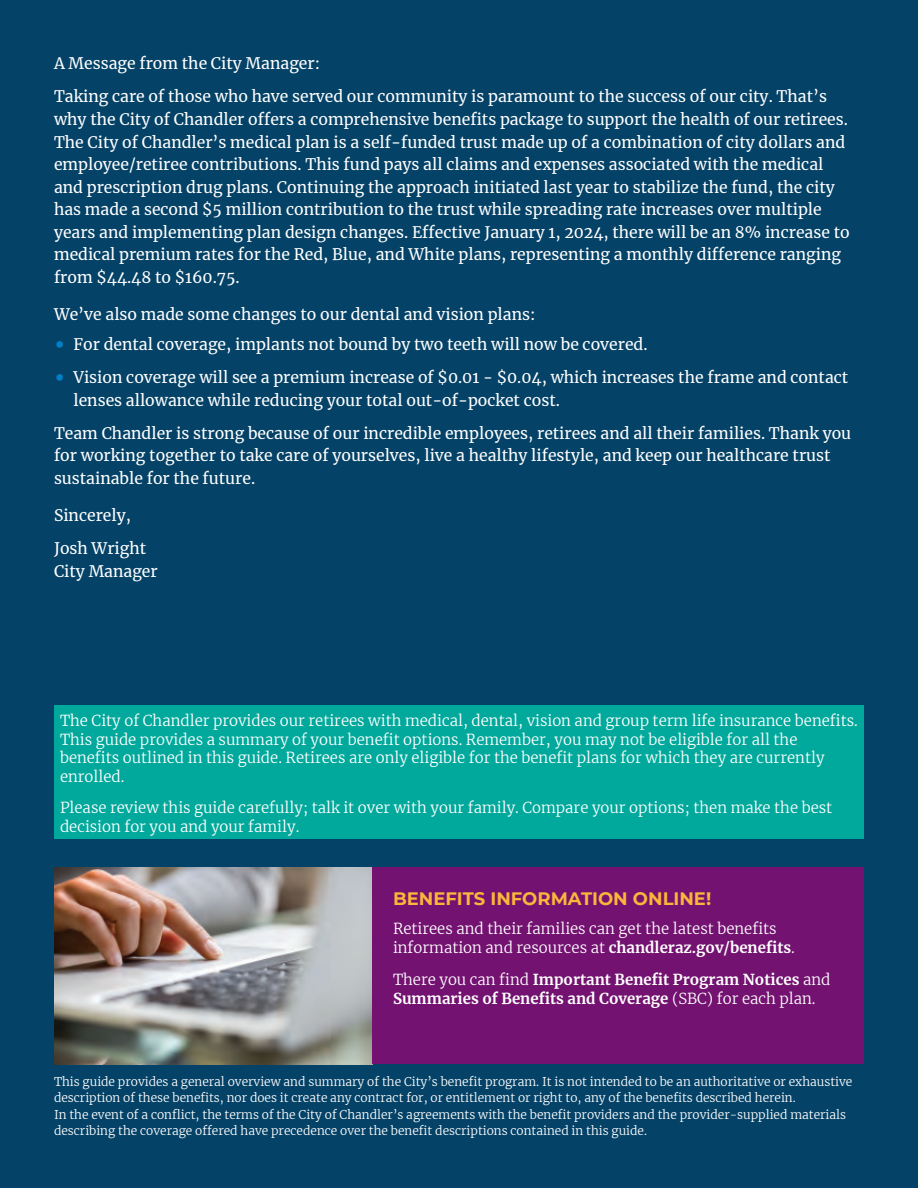
<style>
.page{position:relative;width:918px;height:1188px;background:#044267}
.page>*{position:absolute;margin:0;border:0;box-sizing:border-box;transform-origin:0 0}
.t1{font:700 18px "Montserrat";color:#fcb53b}
.t2{font:15.75px/22.5px "Merriweather";color:#fff}
.t3{font:300 15px/18.8px "Merriweather";color:#fff}
.t4{font:700 15px/19.5px "Merriweather";color:#fff}
.t5{font:300 12px/16.5px "Merriweather";color:#fff}
.s1{font-weight:700;font-size:28.5px;color:#0081c7}
.s2{font-weight:700}
.s3{font-weight:300}
</style>
<div class="page">
<div style="left:54px;top:705px;width:810px;height:134px;background:#00a99b"></div>
<img style="left:54px;top:868px;width:319px;height:196px">
<div style="left:373px;top:868px;width:491px;height:196px;background:#731270"></div>
<p class="t2" style="left:54px;top:47px;width:775px;line-height:33px">A Message from the City Manager:<br>Taking care of those who have served our community is paramount to the success of our city. That’s</p>
<p class="t2" style="left:54px;top:108px;width:797px">why the City of Chandler offers a comprehensive benefits package to support the health of our retirees.<br>The City of Chandler’s medical plan is a self-funded trust made up of a combination of city dollars and employee/retiree contributions. This fund pays all claims and expenses associated with the medical and prescription drug plans. Continuing the approach initiated last year to stabilize the fund, the city has made a second $5 million contribution to the trust while spreading rate increases over multiple years and implementing plan design changes. Effective January 1, 2024, there will be an 8% increase to medical premium rates for the Red, Blue, and White plans, representing a monthly difference ranging from $44.48 to $160.75.</p>
<p class="t2" style="left:54px;top:303px;width:483px">We’ve also made some changes to our dental and vision plans:</p>
<p class="t2" style="left:54px;top:333px;width:595px"><span class="s1">•</span> For dental coverage, implants not bound by two teeth will now be covered.</p>
<p class="t2" style="left:74px;top:366px;width:776px;text-indent:-20px"><span class="s1">•</span> Vision coverage will see a premium increase of $0.01 - $0.04, which increases the frame and contact lenses allowance while reducing your total out-of-pocket cost.</p>
<p class="t2" style="left:54px;top:421px;width:799px">Team Chandler is strong because of our incredible employees, retirees and all their families. Thank you for working together to take care of yourselves, live a healthy lifestyle, and keep our healthcare trust sustainable for the future.</p>
<p class="t2" style="left:54px;top:498px;width:94px;line-height:33px">Sincerely,<br>Josh Wright</p>
<p class="t2" style="left:54px;top:559px;width:105px">City Manager</p>
<p class="t3" style="left:60px;top:711px;width:799px">The City of Chandler provides our retirees with medical, dental, vision and group term life insurance benefits.<br>This guide provides a summary of your benefit options. Remember, you may not be eligible for all the benefits outlined in this guide. Retirees are only eligible for the benefit plans for which they are currently enrolled.</p>
<p class="t3" style="left:60px;top:798px;width:774px">Please review this guide carefully; talk it over with your family. Compare your options; then make the best decision for you and your family.</p>
<p class="t1" style="left:393px;top:886px;width:320px">BENEFITS INFORMATION ONLINE!</p>
<p class="t3" style="left:393px;top:918px;width:403px;line-height:19.5px">Retirees and their families can get the latest benefits information and resources at <span class="s2">chandleraz.gov/benefits</span>.</p>
<p class="t4" style="left:393px;top:969px;width:439px"><span class="s3">There you can find</span> Important Benefit Program Notices <span class="s3">and<br></span>Summaries of Benefits and Coverage <span class="s3">(SBC) for each plan.</span></p>
<p class="t5" style="left:54px;top:1073px;width:800px">This guide provides a general overview and summary of the City’s benefit program. It is not intended to be an authoritative or exhaustive description of these benefits, nor does it create any contract for, or entitlement or right to, any of the benefits described herein.<br>In the event of a conflict, the terms of the City of Chandler’s agreements with the benefit providers and the provider-supplied materials describing the coverage offered have precedence over the benefit descriptions contained in this guide.</p>
</div>
